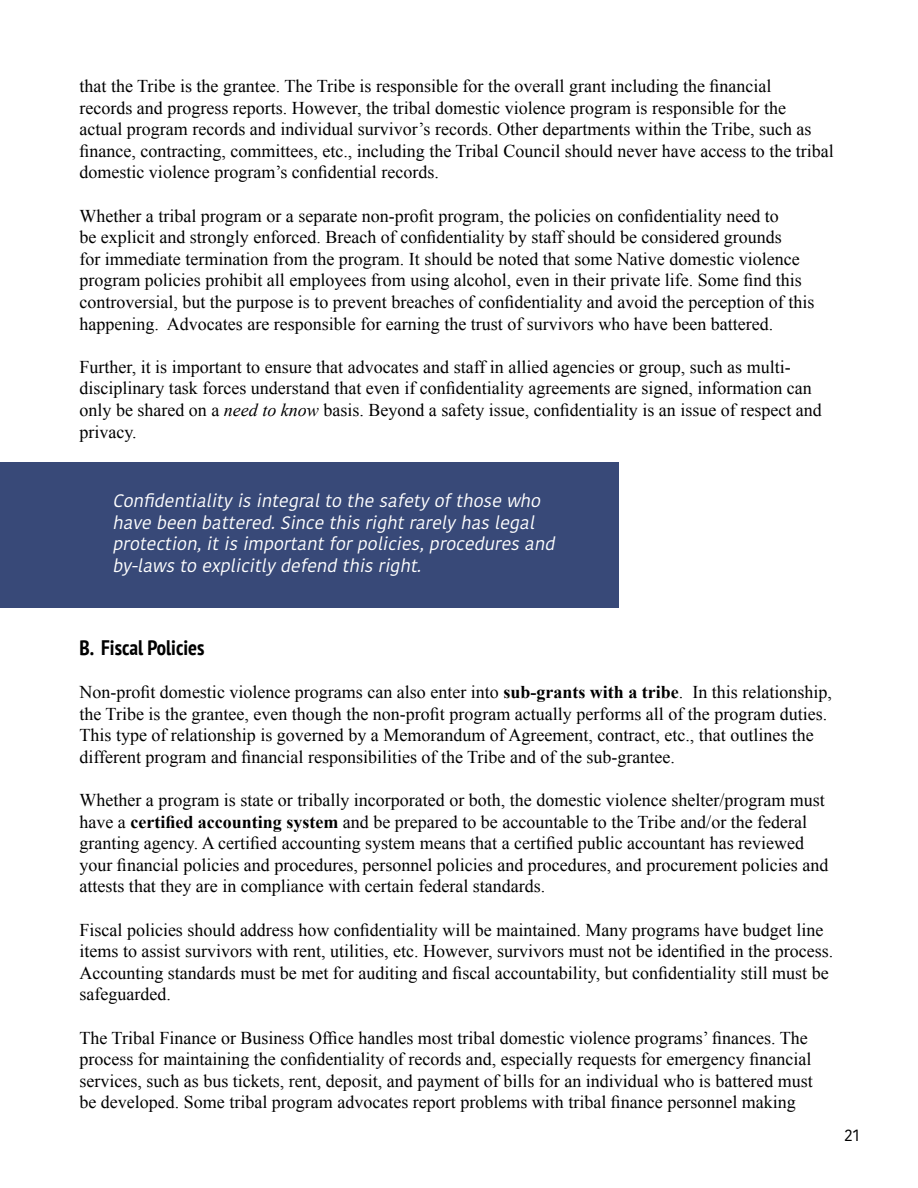
<style>
.page{position:relative;width:918px;height:1188px;background:#fff}
.page>*{position:absolute;margin:0;border:0;box-sizing:border-box;transform-origin:0 0}
.t1{font:700 condensed 21px "PT Sans";color:#000}
.t2{font:18px/21.6px "Times New Roman";color:#000}
.t3{font:italic 18px/21.6px "Kohinoor Devanagari";color:#fff}
.t4{font:16.5px "Kohinoor Devanagari";color:#000}
.s1{font-style:italic}
.s2{font-weight:700}
</style>
<div class="page">
<div style="left:0;top:462px;width:619px;height:146px;background:#384978"></div>
<p class="t2" style="left:80px;top:75px;width:756px">that the Tribe is the grantee. The Tribe is responsible for the overall grant including the financial<br>records and progress reports. However, the tribal domestic violence program is responsible for the<br>actual program records and individual survivor’s records. Other departments within the Tribe, such as finance, contracting, committees, etc., including the Tribal Council should never have access to the tribal domestic violence program’s confidential records.</p>
<p class="t2" style="left:80px;top:204px;width:736px">Whether a tribal program or a separate non-profit program, the policies on confidentiality need to<br>be explicit and strongly enforced. Breach of confidentiality by staff should be considered grounds<br>for immediate termination from the program. It should be noted that some Native domestic violence program policies prohibit all employees from using alcohol, even in their private life. Some find this controversial, but the purpose is to prevent breaches of confidentiality and avoid the perception of this happening. Advocates are responsible for earning the trust of survivors who have been battered.</p>
<p class="t2" style="left:79px;top:356px;width:744px">Further, it is important to ensure that advocates and staff in allied agencies or group, such as multi&shy;disciplinary task forces understand that even if confidentiality agreements are signed, information can only be shared on a <span class="s1">need to know</span> basis. Beyond a safety issue, confidentiality is an issue of respect and privacy.</p>
<p class="t3" style="left:112px;top:490px;width:449px">Confidentialityisintegralto thesafetyofthosewho havebeen battered.Sincethisrightrarelyhaslegal protection,itisimportantforpolicies,proceduresand by-lawsto explicitlydefend thisright.</p>
<p class="t1" style="left:80px;top:633px;width:126px">B. Fiscal Policies</p>
<p class="t2" style="left:79px;top:681px;width:754px">Non-profit domestic violence programs can also enter into <span class="s2">sub-grants with a tribe</span>. In this relationship, the Tribe is the grantee, even though the non-profit program actually performs all of the program duties.<br>This type of relationship is governed by a Memorandum of Agreement, contract, etc., that outlines the different program and financial responsibilities of the Tribe and of the sub-grantee.</p>
<p class="t2" style="left:79px;top:789px;width:750px">Whether a program is state or tribally incorporated or both, the domestic violence shelter/program must have a <span class="s2">certified accounting system</span> and be prepared to be accountable to the Tribe and/or the federal granting agency. A certified accounting system means that a certified public accountant has reviewed your financial policies and procedures, personnel policies and procedures, and procurement policies and attests that they are in compliance with certain federal standards.</p>
<p class="t2" style="left:79px;top:918px;width:755px">Fiscal policies should address how confidentiality will be maintained. Many programs have budget line items to assist survivors with rent, utilities, etc. However, survivors must not be identified in the process.<br>Accounting standards must be met for auditing and fiscal accountability, but confidentiality still must be safeguarded.</p>
<p class="t2" style="left:79px;top:1026px;width:735px">The Tribal Finance or Business Office handles most tribal domestic violence programs’ finances. The process for maintaining the confidentiality of records and, especially requests for emergency financial services, such as bus tickets, rent, deposit, and payment of bills for an individual who is battered must be developed. Some tribal program advocates report problems with tribal finance personnel making</p>
<p class="t4" style="left:844px;top:1125px;width:17px">21</p>
</div>
